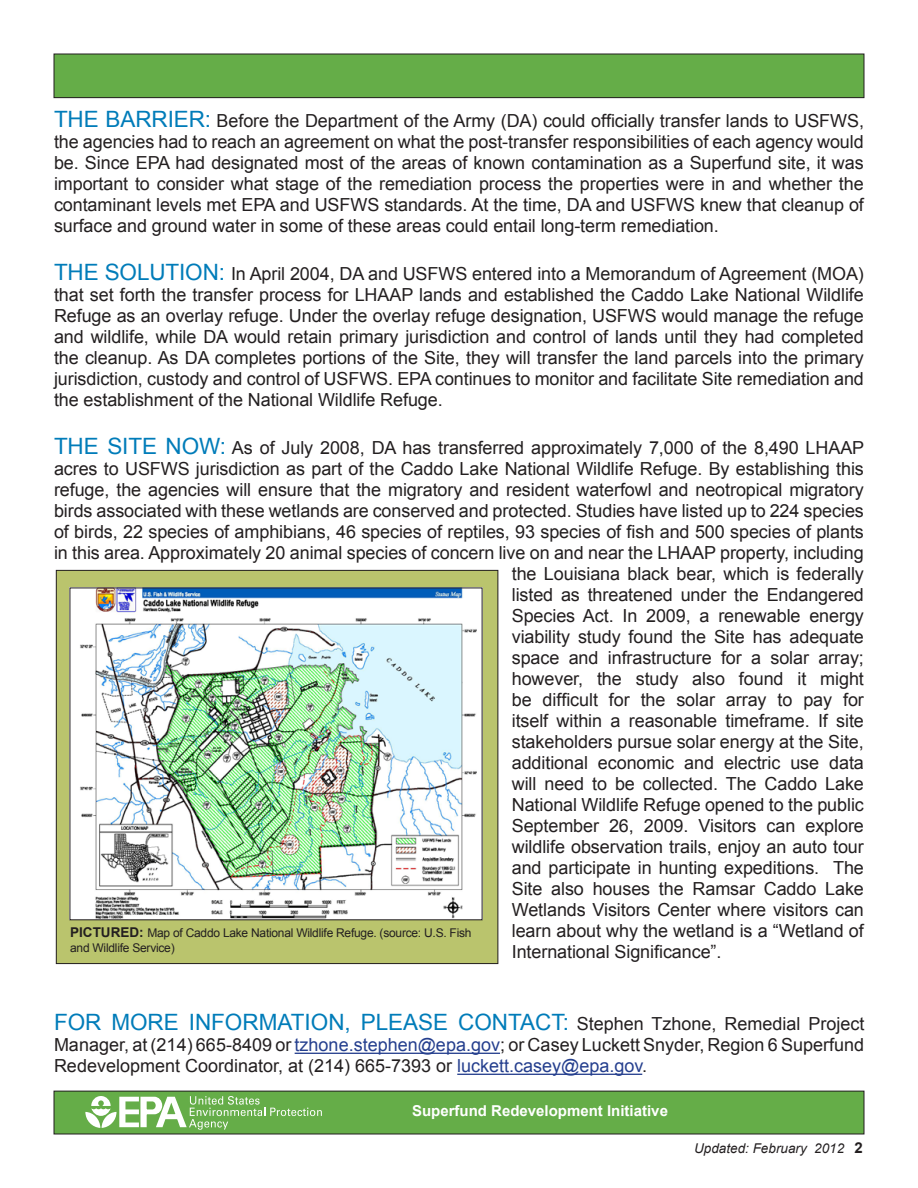
<style>
.page{position:relative;width:918px;height:1188px;background:#fff}
.page>*{position:absolute;margin:0;border:0;box-sizing:border-box;transform-origin:0 0}
.t1{font:22.5px "Arial";color:#007cb9}
.t2{font:18px/21px "Arial";letter-spacing:-.005em;color:#231f20;text-align:justify}
.t3{font:700 15px "Arial";color:#fff}
.t4{font:700 15px "Arial";color:#231f20}
.t5{font:italic 13.5px "Arial";color:#231f20}
.t6{font:12px/15px "Arial";letter-spacing:-.02em;color:#231f20}
.s1{font-size:22.5px;color:#007cb9}
.s2{font-weight:700;font-size:13.5px}
.s3{font-size:18px;color:#231f20}
.s4{color:#253f8e}
</style>
<div class="page">
<div style="left:54px;top:1091px;width:810px;height:43px;background:#65ad48"></div>
<div style="left:54px;top:1091px;width:810px;height:43px;border:1px solid #231f20"></div>
<svg style="left:85px;top:1096px;width:237px;height:34px"></svg>
<div style="left:56px;top:570px;width:442px;height:394px;background:#bac46d"></div>
<div style="left:54px;top:54px;width:810px;height:44px;background:#65ad48"></div>
<div style="left:54px;top:54px;width:810px;height:44px;border:1px solid #231f20"></div>
<img style="left:71px;top:589px;width:410px;height:329px">
<hr style="left:295px;top:1053px;width:205px;height:1px;background:#253f8e">
<hr style="left:457px;top:1074px;width:185px;height:1px;background:#253f8e">
<p class="t2" style="left:54px;top:110px;width:812px"><span class="s1">THE BARRIER:</span> Before the Department of the Army (DA) could officially transfer lands to USFWS, the agencies had to reach an agreement on what the post-transfer responsibilities of each agency would be. Since EPA had designated most of the areas of known contamination as a Superfund site, it was important to consider what stage of the remediation process the properties were in and whether the contaminant levels met EPA and USFWS standards. At the time, DA and USFWS knew that cleanup of surface and ground water in some of these areas could entail long-term remediation.</p>
<p class="t2" style="left:54px;top:263px;width:811px"><span class="s1">THE SOLUTION:</span> In April 2004, DA and USFWS entered into a Memorandum of Agreement (MOA) that set forth the transfer process for LHAAP lands and established the Caddo Lake National Wildlife Refuge as an overlay refuge. Under the overlay refuge designation, USFWS would manage the refuge and wildlife, while DA would retain primary jurisdiction and control of lands until they had completed the cleanup. As DA completes portions of the Site, they will transfer the land parcels into the primary jurisdiction, custody and control of USFWS. EPA continues to monitor and facilitate Site remediation and the establishment of the National Wildlife Refuge.</p>
<p class="t2" style="left:54px;top:437px;width:812px"><span class="s1">THE SITE NOW:</span> As of July 2008, DA has transferred approximately 7,000 of the 8,490 LHAAP</p>
<p class="t2" style="left:54px;top:458px;width:811px">acres to USFWS jurisdiction as part of the Caddo Lake National Wildlife Refuge. By establishing this</p>
<p class="t2" style="left:54px;top:479px;width:811px">refuge, the agencies will ensure that the migratory and resident waterfowl and neotropical migratory</p>
<p class="t2" style="left:54px;top:500px;width:811px">birds associated with these wetlands are conserved and protected. Studies have listed up to 224 species</p>
<p class="t2" style="left:54px;top:521px;width:811px">of birds, 22 species of amphibians, 46 species of reptiles, 93 species of fish and 500 species of plants</p>
<p class="t2" style="left:54px;top:542px;width:811px">in this area. Approximately 20 animal species of concern live on and near the LHAAP property, including</p>
<p class="t2" style="left:512px;top:563px;width:354px">the Louisiana black bear, which is federally</p>
<p class="t2" style="left:512px;top:584px;width:354px">listed as threatened under the Endangered</p>
<p class="t2" style="left:512px;top:605px;width:354px">Species Act. In 2009, a renewable energy</p>
<p class="t2" style="left:512px;top:626px;width:354px">viability study found the Site has adequate</p>
<p class="t2" style="left:512px;top:647px;width:354px">space and infrastructure for a solar array;</p>
<p class="t2" style="left:512px;top:668px;width:354px">however, the study also found it might</p>
<p class="t2" style="left:512px;top:689px;width:354px">be difficult for the solar array to pay for</p>
<p class="t2" style="left:512px;top:710px;width:354px">itself within a reasonable timeframe. If site</p>
<p class="t2" style="left:512px;top:731px;width:354px">stakeholders pursue solar energy at the Site,</p>
<p class="t2" style="left:512px;top:752px;width:354px">additional economic and electric use data</p>
<p class="t2" style="left:512px;top:773px;width:354px">will need to be collected. The Caddo Lake</p>
<p class="t2" style="left:512px;top:794px;width:354px">National Wildlife Refuge opened to the public</p>
<p class="t2" style="left:512px;top:815px;width:354px">September 26, 2009. Visitors can explore</p>
<p class="t2" style="left:512px;top:836px;width:354px">wildlife observation trails, enjoy an auto tour</p>
<p class="t2" style="left:512px;top:857px;width:354px">and participate in hunting expeditions. The</p>
<p class="t2" style="left:512px;top:878px;width:354px">Site also houses the Ramsar Caddo Lake</p>
<p class="t2" style="left:512px;top:899px;width:354px">Wetlands Visitors Center where visitors can</p>
<p class="t2" style="left:512px;top:920px;width:354px">learn about why the wetland is a “Wetland of</p>
<p class="t2" style="left:512px;top:941px;width:211px">International Significance”.</p>
<p class="t6" style="left:70px;top:925px;width:403px"><span class="s2">PICTURED:</span> Map of Caddo Lake National Wildlife Refuge. (source: U.S. Fish and Wildlife Service)</p>
<p class="t1" style="left:54px;top:1008px;width:812px">FOR MORE INFORMATION, PLEASE CONTACT: <span class="s3">Stephen Tzhone, Remedial Project</span></p>
<p class="t2" style="left:54px;top:1035px;width:812px">Manager, at (214) 665-8409 or <span class="s4">tzhone.stephen@epa.gov</span>; or Casey Luckett Snyder, Region 6 Superfund<br>Redevelopment Coordinator, at (214) 665-7393 or <span class="s4">luckett.casey@epa.gov</span>.</p>
<p class="t3" style="left:412px;top:1101px;width:257px">Superfund Redevelopment Initiative</p>
<p class="t5" style="left:694px;top:1139px;width:152px">Updated: February 2012</p>
<p class="t4" style="left:854px;top:1138px;width:10px">2</p>
</div>
